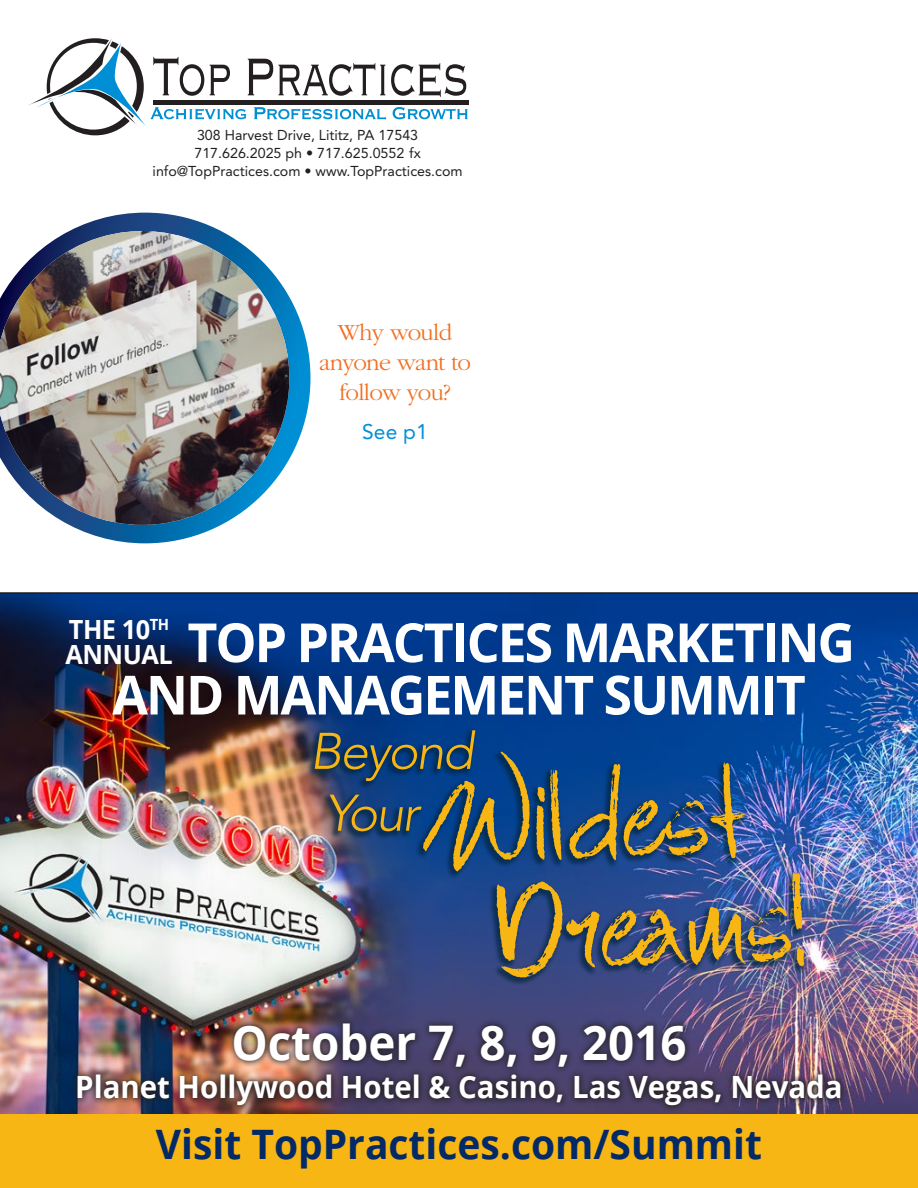
<style>
.page{position:relative;width:918px;height:1188px;background:#fff}
.page>*{position:absolute;margin:0;border:0;box-sizing:border-box;transform-origin:0 0}
.t1{font:124.35px "Rock Out";color:#f8b614}
.t2{font:700 54px "Open Sans";letter-spacing:-.04em;color:#fff;scale:.96 1}
.t3{font:italic 300 51px "Avenir LT Std";letter-spacing:-.04em;color:#f8b614}
.t4{font:700 47.7px "Open Sans";color:#fff;scale:.96 1}
.t5{font:700 40.65px "Open Sans";color:#032a66;scale:.96 1}
.t6{font:700 30.6px "Open Sans";color:#fff;scale:.96 1}
.t7{font:700 26.4px "Open Sans";letter-spacing:-.02em;color:#fff;scale:.96 1}
.t8{font:300 24px/30px "ITC Garamond Std";letter-spacing:-.03em;color:#f16f21;text-align:center}
.t9{font:21px "Avenir LT Std";color:#008fd5}
.t10{font:14.25px/18px "Avenir LT Std";color:#231f20;text-align:center}
</style>
<div class="page">
<svg style="left:28px;top:38px;width:440px;height:97px"></svg>
<div style="left:153px;top:100px;width:315px;height:5px;background:#231f20"></div>
<svg style="left:0;top:592px;width:918px;height:2px;background:#3e3a3b"></svg>
<div style="left:0;top:1112px;width:918px;height:76px;background:#f8b614"></div>
<svg style="left:69px;top:213px;width:241px;height:330px"></svg>
<img style="left:0;top:231px;width:289px;height:294px">
<img style="left:0;top:594px;width:918px;height:519px">
<div style="left:71px;top:1016px;width:777px;height:97px;background:#231f20;opacity:.94"></div>
<div style="left:306px;top:728px;width:501px;height:258px;background:#00243c;opacity:.69"></div>
<p class="t10" style="left:153px;top:126px;width:312px">308 Harvest Drive, Lititz, PA 17543<br>717.626.2025 ph • 717.625.0552 fx info@TopPractices.com • www.TopPractices.com</p>
<p class="t8" style="left:319px;top:318px;width:153px">Why would anyone want to follow you?</p>
<p class="t9" style="left:362px;top:420px;width:67px">See p1</p>
<p class="t7" style="left:69px;top:610px;width:106px">THE 10<sup>TH</sup></p>
<p class="t2" style="left:187px;top:604px;width:697px">TOP PRACTICES MARKETING</p>
<p class="t7" style="left:65px;top:635px;width:113px">ANNUAL</p>
<p class="t2" style="left:112px;top:657px;width:724px">AND MANAGEMENT SUMMIT</p>
<p class="t1" style="left:419px;top:719px;width:325px;rotate:-2deg">Wildest</p>
<p class="t1" style="left:494px;top:826px;width:308px;rotate:-2deg">Dreams!</p>
<p class="t3" style="left:310px;top:721px;width:165px">Beyond</p>
<p class="t3" style="left:325px;top:783px;width:95px">Your</p>
<p class="t4" style="left:231px;top:1009px;width:476px">October 7, 8, 9, 2016</p>
<p class="t6" style="left:75px;top:1066px;width:801px">Planet Hollywood Hotel &amp; Casino, Las Vegas, Nevada</p>
<p class="t5" style="left:156px;top:1116px;width:633px">Visit TopPractices.com/Summit</p>
</div>
